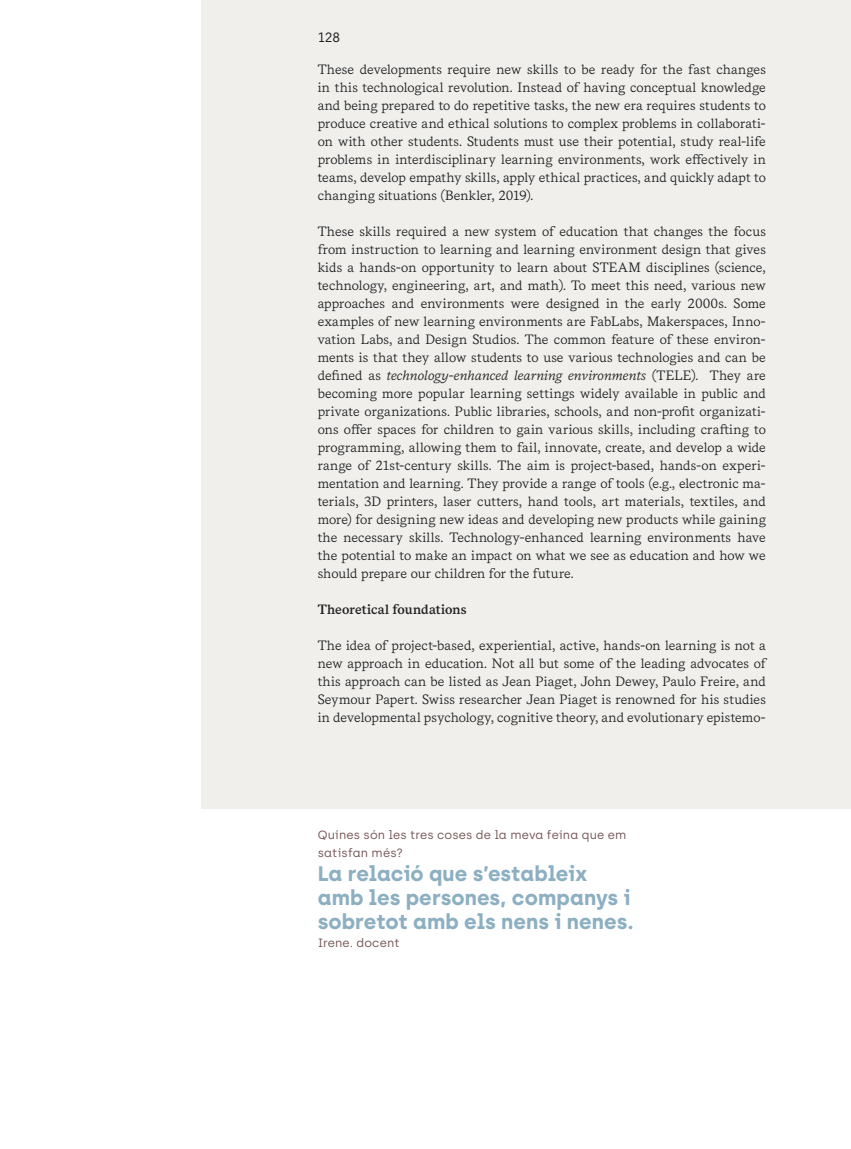
<style>
.page{position:relative;width:851px;height:1149px;background:#fff}
.page>*{position:absolute;margin:0;border:0;box-sizing:border-box;transform-origin:0 0}
.t1{font:700 21px/24px "Archia";letter-spacing:-.005em;color:#8cafc1}
.t2{font:13.5px/18px "Messina Serif";color:#1b1d1e;text-align:justify}
.t3{font:600 13.5px "Messina Serif";letter-spacing:.005em;color:#231f20}
.t4{font:13.5px "Archia";color:#231f20}
.t5{font:12px/18px "Archia";letter-spacing:.01em;color:#765556}
.s1{font-style:italic;color:#231f20}
</style>
<div class="page">
<div style="left:201px;top:0;width:649px;height:808px;background:#f0efec"></div>
<hr style="left:850px;top:0;width:1px;height:808px;background:#f0efec">
<p class="t4" style="left:317px;top:30px;width:24px">128</p>
<p class="t2" style="left:317px;top:60px;width:449px">These developments require new skills to be ready for the fast changes in this technological revolution. Instead of having conceptual knowledge and being prepared to do repetitive tasks, the new era requires students to produce creative and ethical solutions to complex problems in collaborati&shy;on with other students. Students must use their potential, study real-life problems in interdisciplinary learning environments, work effectively in teams, develop empathy skills, apply ethical practices, and quickly adapt to changing situations (Benkler, 2019).</p>
<p class="t2" style="left:317px;top:222px;width:449px">These skills required a new system of education that changes the focus from instruction to learning and learning environment design that gives kids a hands-on opportunity to learn about STEAM disciplines (science, technology, engineering, art, and math). To meet this need, various new approaches and environments were designed in the early 2000s. Some examples of new learning environments are FabLabs, Makerspaces, Inno&shy;vation Labs, and Design Studios. The common feature of these environ&shy;ments is that they allow students to use various technologies and can be defined as <span class="s1">technology-enhanced learning environments</span> (TELE). They are becoming more popular learning settings widely available in public and private organizations. Public libraries, schools, and non-profit organizati&shy;ons offer spaces for children to gain various skills, including crafting to programming, allowing them to fail, innovate, create, and develop a wide range of 21st-century skills. The aim is project-based, hands-on experi&shy;mentation and learning. They provide a range of tools (e.g., electronic ma&shy;terials, 3D printers, laser cutters, hand tools, art materials, textiles, and more) for designing new ideas and developing new products while gaining the necessary skills. Technology-enhanced learning environments have the potential to make an impact on what we see as education and how we should prepare our children for the future.</p>
<p class="t3" style="left:317px;top:599px;width:150px">Theoretical foundations</p>
<p class="t2" style="left:317px;top:636px;width:449px">The idea of project-based, experiential, active, hands-on learning is not a new approach in education. Not all but some of the leading advocates of this approach can be listed as Jean Piaget, John Dewey, Paulo Freire, and Seymour Papert. Swiss researcher Jean Piaget is renowned for his studies in developmental psychology, cognitive theory, and evolutionary epistemo-</p>
<p class="t5" style="left:317px;top:825px;width:310px">Quines són les tres coses de la meva feina que em satisfan més?</p>
<h1 class="t1" style="left:317px;top:860px;width:317px">La relació que s’estableix amb les persones, companys i sobretot amb els nens i nenes.</h1>
<p class="t5" style="left:317px;top:933px;width:83px">Irene. docent</p>
</div>
